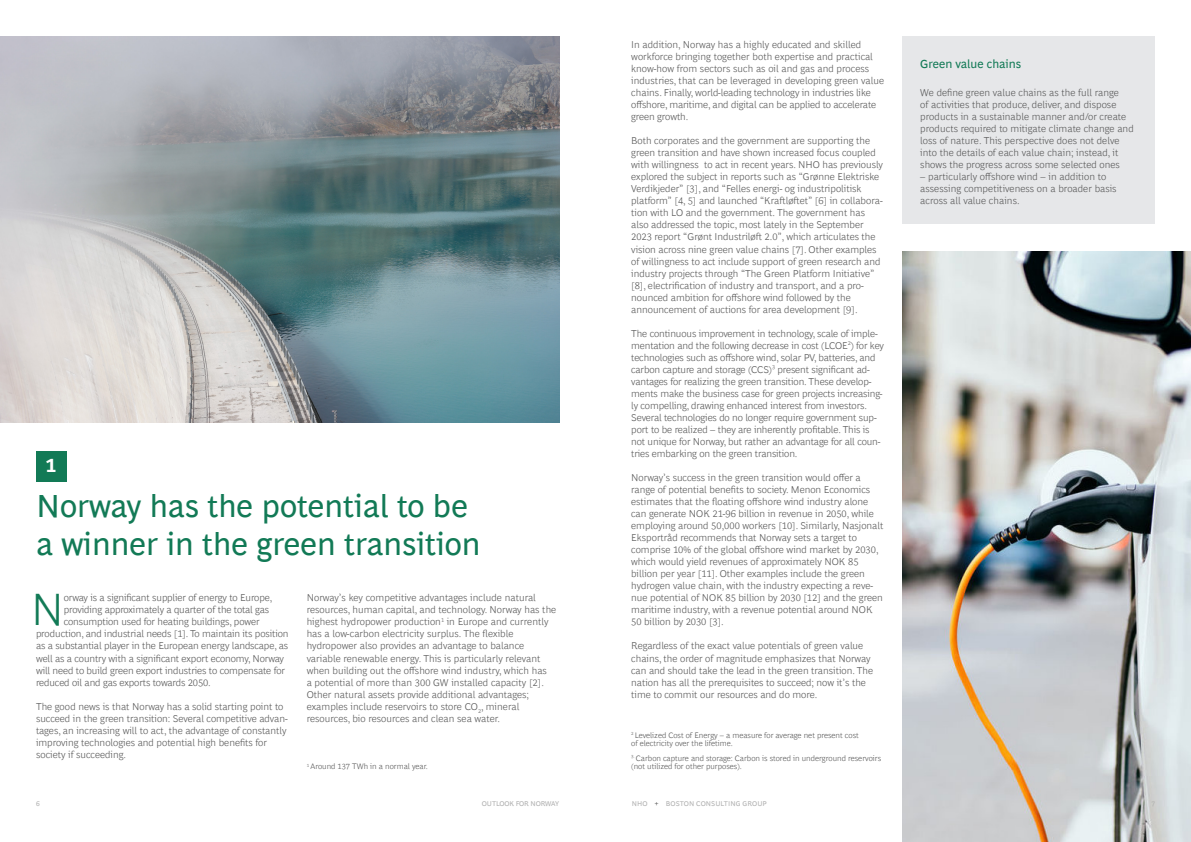
<style>
.page{position:relative;width:1191px;height:842px;background:#fff}
.page>*{position:absolute;margin:0;border:0;box-sizing:border-box;transform-origin:0 0}
.Chapter_start_drop_cap{font:300 45.4px "Henderson BCG Sans";color:#127a56}
.Chapter_-_Title{font:32px/38.4px "Henderson BCG Sans";color:#127a56}
.Footnote{font:700 20px "Henderson BCG Sans";color:#fff}
.Exhibit_-_Title{font:12px "Henderson BCG Sans";color:#127a56}
.Body_Copy{font:300 10px/12px "Henderson BCG Sans";color:#535353}
.Chapter_start_drop_cap-2{font:300 10px "Henderson BCG Sans";letter-spacing:-.01em;color:#535353}
.Footnote-2{font:300 8px/8.5px "Henderson BCG Sans";color:#535353}
.Page_Footer{font:7px "Henderson BCG Sans";letter-spacing:.01em;color:#b1b1b1}
.Page_Footer-2{font:7px "Henderson BCG Sans";letter-spacing:-.01em;color:#b1b1b1}
.s1{color:#535353}
</style>
<div class="page">
<img style="left:0;top:36px;width:559px;height:386px">
<div style="left:36px;top:451px;width:30px;height:30px;background:#127a56"></div>
<div style="left:902px;top:36px;width:253px;height:188px;background:#e6e7e9"></div>
<img style="left:902px;top:252px;width:289px;height:590px">
<p class="Footnote" style="left:46px;top:451px;width:12px">1</p>
<p class="Chapter_-_Title" style="left:36px;top:484px;width:446px">Norway has the potential to be a winner in the green transition</p>
<p class="Chapter_start_drop_cap" style="left:31px;top:576px;width:35px">N</p>
<p class="Chapter_start_drop_cap-2" style="left:64px;top:591px;width:210px">orway is a significant supplier of energy to Europe,</p>
<p class="Chapter_start_drop_cap-2" style="left:64px;top:603px;width:207px">providing approximately a quarter of the total gas</p>
<p class="Chapter_start_drop_cap-2" style="left:64px;top:615px;width:197px">consumption used for heating buildings, power</p>
<p class="Chapter_start_drop_cap-2" style="left:36px;top:627px;width:254px">production, and industrial needs [1]. To maintain its position</p>
<p class="Chapter_start_drop_cap-2" style="left:36px;top:639px;width:253px">as a substantial player in the European energy landscape, as</p>
<p class="Chapter_start_drop_cap-2" style="left:36px;top:651px;width:249px">well as a country with a significant export economy, Norway</p>
<p class="Chapter_start_drop_cap-2" style="left:36px;top:663px;width:250px">will need to build green export industries to compensate for</p>
<p class="Chapter_start_drop_cap-2" style="left:36px;top:675px;width:176px">reduced oil and gas exports towards 2050.</p>
<p class="Body_Copy" style="left:36px;top:699px;width:253px">The good news is that Norway has a solid starting point to succeed in the green transition: Several competitive advan&shy;tages, an increasing will to act, the advantage of constantly improving technologies and potential high benefits for society if succeeding.</p>
<p class="Body_Copy" style="left:307px;top:591px;width:251px">Norway’s key competitive advantages include natural resources, human capital, and technology. Norway has the highest hydropower production<sup>1</sup> in Europe and currently has a low-carbon electricity surplus. The flexible hydropower also provides an advantage to balance variable renewable energy. This is particularly relevant when building out the offshore wind industry, which has<br>a potential of more than 300 GW installed capacity [2].<br>Other natural assets provide additional advantages; examples include reservoirs to store CO<sub>2</sub>, mineral resources, bio resources and clean sea water.</p>
<p class="Footnote-2" style="left:307px;top:762px;width:122px"><sup>1</sup> Around 137 TWh in a normal year.</p>
<p class="Page_Footer-2" style="left:36px;top:798px;width:5px">6</p>
<p class="Page_Footer-2" style="left:482px;top:798px;width:79px">OUTLOOK FOR NORWAY</p>
<p class="Body_Copy" style="left:631px;top:38px;width:254px">In addition, Norway has a highly educated and skilled workforce bringing together both expertise and practical know-how from sectors such as oil and gas and process industries, that can be leveraged in developing green value chains. Finally, world-leading technology in industries like offshore, maritime, and digital can be applied to accelerate green growth.</p>
<p class="Body_Copy" style="left:631px;top:134px;width:253px">Both corporates and the government are supporting the green transition and have shown increased focus coupled with willingness to act in recent years. NHO has previously explored the subject in reports such as “Grønne Elektriske Verdikjeder” [3], and “Felles energi- og industripolitisk platform” [4, 5] and launched “Kraftløftet” [6] in collabora&shy;tion with LO and the government. The government has also addressed the topic, most lately in the September 2023 report “Grønt Industriløft 2.0”, which articulates the vision across nine green value chains [7]. Other examples of willingness to act include support of green research and industry projects through “The Green Platform Initiative” [8], electrification of industry and transport, and a pro&shy;nounced ambition for offshore wind followed by the announcement of auctions for area development [9].</p>
<p class="Body_Copy" style="left:631px;top:326px;width:254px">The continuous improvement in technology, scale of imple&shy;mentation and the following decrease in cost (LCOE<sup>2</sup>) for key technologies such as offshore wind, solar PV, batteries, and carbon capture and storage (CCS)<sup>3</sup> present significant ad&shy;vantages for realizing the green transition. These develop&shy;ments make the business case for green projects increasing&shy;ly compelling, drawing enhanced interest from investors.<br>Several technologies do no longer require government sup&shy;port to be realized – they are inherently profitable. This is not unique for Norway, but rather an advantage for all coun&shy;tries embarking on the green transition.</p>
<p class="Body_Copy" style="left:631px;top:471px;width:254px">Norway’s success in the green transition would offer a range of potential benefits to society. Menon Economics estimates that the floating offshore wind industry alone can generate NOK 21-96 billion in revenue in 2050, while employing around 50,000 workers [10]. Similarly, Nasjonalt Eksportråd recommends that Norway sets a target to comprise 10% of the global offshore wind market by 2030, which would yield revenues of approximately NOK 85 billion per year [11]. Other examples include the green hydrogen value chain, with the industry expecting a reve&shy;nue potential of NOK 85 billion by 2030 [12] and the green maritime industry, with a revenue potential around NOK 50 billion by 2030 [3].</p>
<p class="Body_Copy" style="left:631px;top:639px;width:243px">Regardless of the exact value potentials of green value chains, the order of magnitude emphasizes that Norway can and should take the lead in the green transition. The nation has all the prerequisites to succeed; now it’s the time to commit our resources and do more.</p>
<p class="Footnote-2" style="left:631px;top:730px;width:229px"><sup>2</sup> Levelized Cost of Energy – a measure for average net present cost of electricity over the lifetime.</p>
<p class="Footnote-2" style="left:631px;top:753px;width:251px"><sup>3.</sup> Carbon capture and storage: Carbon is stored in underground reservoirs (not utilized for other purposes).</p>
<p class="Page_Footer" style="left:631px;top:798px;width:137px">NHO <span class="s1">+</span> BOSTON CONSULTING GROUP</p>
<p class="Exhibit_-_Title" style="left:920px;top:55px;width:102px">Green value chains</p>
<p class="Body_Copy" style="left:920px;top:86px;width:215px">We define green value chains as the full range<br>of activities that produce, deliver, and dispose products in a sustainable manner and/or create products required to mitigate climate change and loss of nature. This perspective does not delve into the details of each value chain; instead, it shows the progress across some selected ones</p>
<p class="Body_Copy" style="left:920px;top:170px;width:198px">– particularly offshore wind – in addition to assessing competitiveness on a broader basis across all value chains.</p>
</div>
